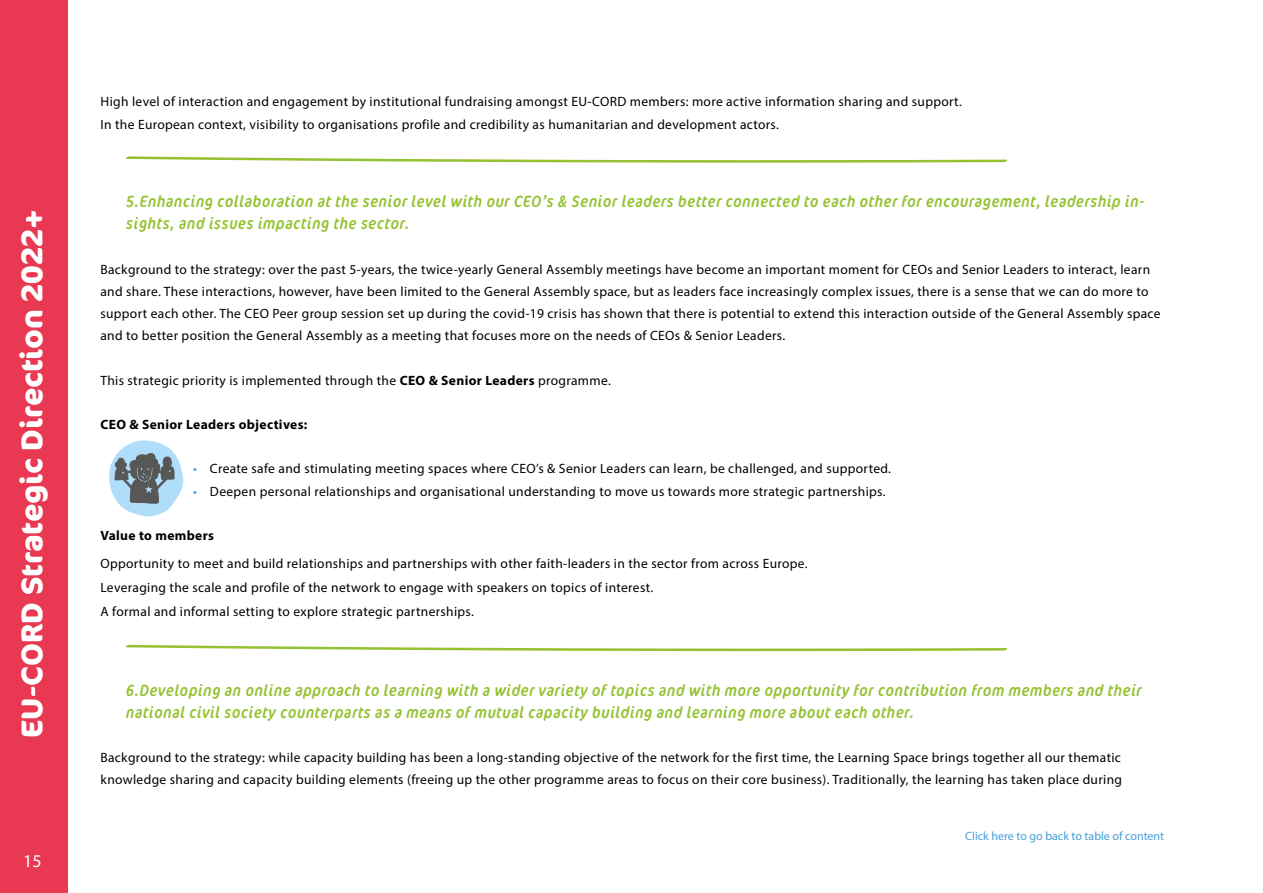
<style>
.page{position:relative;width:1263px;height:893px;background:#fff}
.page>*{position:absolute;margin:0;border:0;box-sizing:border-box;transform-origin:0 0}
.t1{font:700 30px "Cocon OT";color:#fff}
.t2{font:18px "Myriad Pro";color:#fff}
.t3{font:italic condensed 16.5px/22.2px "Cocon OT";letter-spacing:.04em;color:#95c232}
.t4{font:13.5px/22.2px "Myriad Pro";letter-spacing:.025em;color:#000}
.t5{font:700 13.5px "Myriad Pro";letter-spacing:.025em;color:#000}
.t6{font:12px "Myriad Pro";color:#449fd8}
.s1{font-weight:700}
.s2{color:#449fd8}
</style>
<div class="page">
<div style="left:0;top:0;width:68px;height:893px;background:#e83852"></div>
<svg style="left:126px;top:156px;width:882px;height:7px"></svg>
<svg style="left:126px;top:645px;width:882px;height:6px"></svg>
<svg style="left:109px;top:440px;width:75px;height:77px"></svg>
<h1 class="t1" style="left:14px;top:738px;width:529px;rotate:-90deg">EU-CORD Strategic Direction 2022+</h1>
<h2 class="t2" style="left:23px;top:850px;width:20px">15</h2>
<p class="t4" style="left:100px;top:89px;width:863px;line-height:23.7px">High level of interaction and engagement by institutional fundraising amongst EU-CORD members: more active information sharing and support.<br>In the European context, visibility to organisations profile and credibility as humanitarian and development actors.</p>
<p class="t3" style="left:126px;top:191px;width:1020px">5.Enhancing collaboration at the senior level with our CEO’s &amp; Senior leaders better connected to each other for encouragement, leadership in&shy;sights, and issues impacting the sector.</p>
<p class="t4" style="left:100px;top:258px;width:1062px">Background to the strategy: over the past 5-years, the twice-yearly General Assembly meetings have become an important moment for CEOs and Senior Leaders to interact, learn and share. These interactions, however, have been limited to the General Assembly space, but as leaders face increasingly complex issues, there is a sense that we can do more to support each other. The CEO Peer group session set up during the covid-19 crisis has shown that there is potential to extend this interaction outside of the General Assembly space and to better position the General Assembly as a meeting that focuses more on the needs of CEOs &amp; Senior Leaders.</p>
<p class="t4" style="left:100px;top:369px;width:512px">This strategic priority is implemented through the <span class="s1">CEO &amp; Senior Leaders</span> programme.</p>
<p class="t5" style="left:100px;top:416px;width:209px">CEO &amp; Senior Leaders objectives:</p>
<p class="t4" style="left:193px;top:458px;width:699px"><span class="s2">•</span> Create safe and stimulating meeting spaces where CEO’s &amp; Senior Leaders can learn, be challenged, and supported.</p>
<p class="t4" style="left:193px;top:480px;width:694px"><span class="s2">•</span> Deepen personal relationships and organisational understanding to move us towards more strategic partnerships.</p>
<p class="t5" style="left:100px;top:527px;width:115px">Value to members</p>
<p class="t4" style="left:100px;top:551px;width:709px;line-height:23.7px">Opportunity to meet and build relationships and partnerships with other faith-leaders in the sector from across Europe.<br>Leveraging the scale and profile of the network to engage with speakers on topics of interest.<br>A formal and informal setting to explore strategic partnerships.</p>
<p class="t3" style="left:126px;top:679px;width:1017px">6.Developing an online approach to learning with a wider variety of topics and with more opportunity for contribution from members and their national civil society counterparts as a means of mutual capacity building and learning more about each other.</p>
<p class="t4" style="left:100px;top:746px;width:1023px">Background to the strategy: while capacity building has been a long-standing objective of the network for the first time, the Learning Space brings together all our thematic knowledge sharing and capacity building elements (freeing up the other programme areas to focus on their core business). Traditionally, the learning has taken place during</p>
<p class="t6" style="left:965px;top:828px;width:200px">Click here to go back to table of content</p>
</div>
